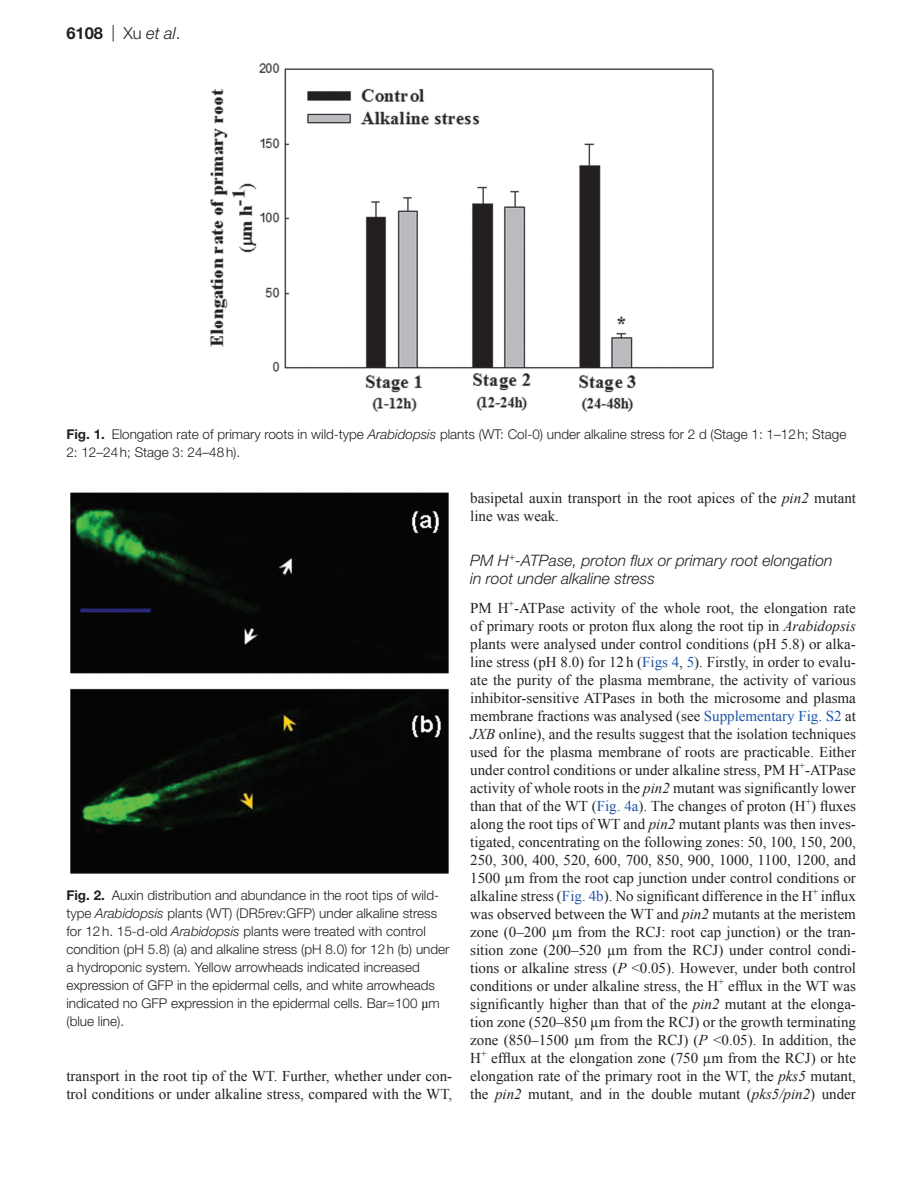
<style>
.page{position:relative;width:919px;height:1187px;background:#fff}
.page>*{position:absolute;margin:0;border:0;box-sizing:border-box;transform-origin:0 0}
.t1{font:700 16.5px "Helvetica Neue LT Std";color:#231f20}
.t2{font:italic 300 15.75px/18px "Helvetica Neue LT Std";color:#231f20}
.t3{font:15px/18px "Times New Roman";color:#231f20}
.t4{font:300 13.5px/18px "Helvetica Neue LT Std";color:#231f20}
.s1{font-weight:300}
.s2{font-weight:300;font-style:italic}
.s3{font-weight:700}
.s4{font-style:italic}
.s5{font-family:"Gandhari Unicode";font-weight:400}
.s6{color:#1e56a6}
</style>
<div class="page">
<img style="left:210px;top:63px;width:503px;height:349px">
<img style="left:70px;top:493px;width:378px;height:380px">
<p class="t1" style="left:66px;top:23px;width:116px">6108 <span class="s1">| Xu</span> <span class="s2">et al</span><span class="s1">.</span></p>
<p class="t4" style="left:66px;top:425px;width:781px"><span class="s3">Fig. 1.</span> Elongation rate of primary roots in wild-type <span class="s4">Arabidopsis</span> plants (WT: Col-0) under alkaline stress for 2 d (Stage 1: 1–12h; Stage<br>2: 12–24h; Stage 3: 24–48h).</p>
<p class="t4" style="left:66px;top:886px;width:384px"><span class="s3">Fig. 2.</span> Auxin distribution and abundance in the root tips of wild&shy;type <span class="s4">Arabidopsis</span> plants (WT) (DR5rev:GFP) under alkaline stress for 12h. 15-d-old <span class="s4">Arabidopsis</span> plants were treated with control condition (pH 5.8) (a) and alkaline stress (pH 8.0) for 12h (b) under a hydroponic system. Yellow arrowheads indicated increased expression of GFP in the epidermal cells, and white arrowheads indicated no GFP expression in the epidermal cells. Bar=100 <span class="s5">µ</span>m (blue line).</p>
<p class="t3" style="left:66px;top:1066px;width:387px">transport in the root tip of the WT. Further, whether under con&shy;trol conditions or under alkaline stress, compared with the WT,</p>
<p class="t3" style="left:470px;top:489px;width:387px">basipetal auxin transport in the root apices of the <span class="s4">pin2</span> mutant line was weak.</p>
<p class="t2" style="left:470px;top:551px;width:364px">PM H<sup>+</sup>-ATPase, proton flux or primary root elongation in root under alkaline stress</p>
<p class="t3" style="left:470px;top:598px;width:387px;text-align:justify">PM H<sup>+</sup>-ATPase activity of the whole root, the elongation rate of primary roots or proton flux along the root tip in <span class="s4">Arabidopsis </span>plants were analysed under control conditions (pH 5.8) or alka&shy;line stress (pH 8.0) for 12h (<span class="s6">Figs 4</span>, <span class="s6">5</span>). Firstly, in order to evalu&shy;ate the purity of the plasma membrane, the activity of various inhibitor-sensitive ATPases in both the microsome and plasma membrane fractions was analysed (see <span class="s6">Supplementary Fig. S2</span> at <span class="s4">JXB</span> online), and the results suggest that the isolation techniques used for the plasma membrane of roots are practicable. Either under control conditions or under alkaline stress, PM H<sup>+</sup>-ATPase activity of whole roots in the <span class="s4">pin2</span> mutant was significantly lower than that of the WT (<span class="s6">Fig. 4a</span>). The changes of proton (H<sup>+</sup>) fluxes along the root tips of WT and <span class="s4">pin2</span> mutant plants was then inves&shy;tigated, concentrating on the following zones: 50, 100, 150, 200, 250, 300, 400, 520, 600, 700, 850, 900, 1000, 1100, 1200, and 1500 µm from the root cap junction under control conditions or alkaline stress (<span class="s6">Fig. 4b</span>). No significant difference in the H<sup>+</sup> influx was observed between the WT and <span class="s4">pin2</span> mutants at the meristem zone (0–200 µm from the RCJ: root cap junction) or the tran&shy;sition zone (200–520 µm from the RCJ) under control condi&shy;tions or alkaline stress (<span class="s4">P</span> &lt;0.05). However, under both control conditions or under alkaline stress, the H<sup>+</sup> efflux in the WT was significantly higher than that of the <span class="s4">pin2</span> mutant at the elonga&shy;tion zone (520–850 µm from the RCJ) or the growth terminating zone (850–1500 µm from the RCJ) (<span class="s4">P</span> &lt;0.05). In addition, the H<sup>+</sup> efflux at the elongation zone (750 µm from the RCJ) or hte elongation rate of the primary root in the WT, the <span class="s4">pks5</span> mutant, the <span class="s4">pin2</span> mutant, and in the double mutant (<span class="s4">pks5/pin2</span>) under</p>
</div>
